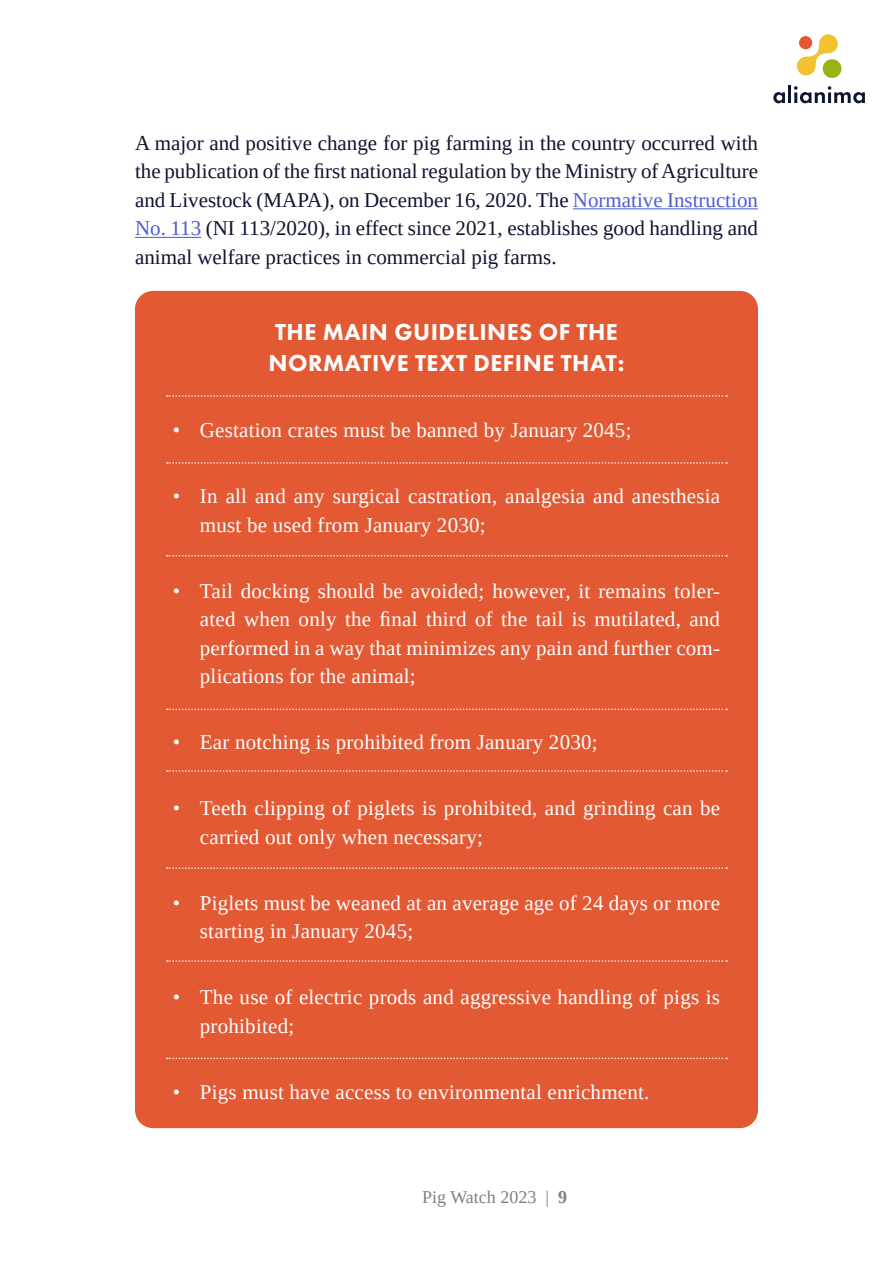
<style>
.page{position:relative;width:893px;height:1263px;background:#fff}
.page>*{position:absolute;margin:0;border:0;box-sizing:border-box;transform-origin:0 0}
.t1{font:800 24px/31.5px "Futura PT";letter-spacing:.02em;color:#fff}
.t2{font:21px/28.5px "Liberation Serif";letter-spacing:.01em;color:#fff}
.t3{font:21px/28.5px "Liberation Serif";color:#0f1430;text-align:justify}
.t4{font:18px "Liberation Serif";color:#808080}
.s1{color:#4f5cd6}
.s2{font-weight:700}
</style>
<div class="page">
<svg style="left:773px;top:92px;width:12px;height:11px"></svg>
<hr style="left:788px;top:85px;width:3px;height:18px;background:#0f1430">
<svg style="left:794px;top:86px;width:71px;height:17px"></svg>
<div style="left:823px;top:59px;width:18px;height:19px;background:#99b312;border-radius:50%"></div>
<svg style="left:797px;top:34px;width:41px;height:41px"></svg>
<div style="left:135px;top:291px;width:623px;height:837px;background:#e35933;border-radius:18px"></div>
<hr style="left:573px;top:208px;width:185px;height:1px;background:#4f5cd6">
<hr style="left:135px;top:237px;width:66px;height:1px;background:#4f5cd6">
<svg style="left:167px;top:462px;width:560px;height:2px"></svg>
<svg style="left:167px;top:555px;width:560px;height:1px"></svg>
<svg style="left:167px;top:708px;width:560px;height:2px"></svg>
<svg style="left:167px;top:770px;width:560px;height:2px"></svg>
<svg style="left:167px;top:867px;width:560px;height:2px"></svg>
<svg style="left:167px;top:960px;width:560px;height:2px"></svg>
<svg style="left:167px;top:1058px;width:560px;height:1px"></svg>
<svg style="left:167px;top:395px;width:560px;height:2px"></svg>
<p class="t3" style="left:135px;top:128px;width:624px">A major and positive change for pig farming in the country occurred with the publication of the first national regulation by the Ministry of Agriculture and Livestock (MAPA), on December 16, 2020. The <span class="s1">Normative Instruction No. 113</span> (NI 113/2020), in effect since 2021, establishes good handling and animal welfare practices in commercial pig farms.</p>
<p class="t1" style="left:269px;top:316px;width:357px">THE MAIN GUIDELINES OF THE<br>NORMATIVE TEXT DEFINE THAT:</p>
<p class="t2" style="left:173px;top:416px;width:460px">• Gestation crates must be banned by January 2045;</p>
<p class="t2" style="left:200px;top:482px;width:522px;text-indent:-27px">• In all and any surgical castration, analgesia and anesthesia must be used from January 2030;</p>
<p class="t2" style="left:200px;top:576px;width:522px;text-align:justify;text-indent:-27px">• Tail docking should be avoided; however, it remains toler&shy;ated when only the final third of the tail is mutilated, and performed in a way that minimizes any pain and further com&shy;plications for the animal;</p>
<p class="t2" style="left:173px;top:728px;width:426px">• Ear notching is prohibited from January 2030;</p>
<p class="t2" style="left:200px;top:794px;width:522px;text-indent:-27px">• Teeth clipping of piglets is prohibited, and grinding can be carried out only when necessary;</p>
<p class="t2" style="left:200px;top:888px;width:522px;text-indent:-27px">• Piglets must be weaned at an average age of 24 days or more starting in January 2045;</p>
<p class="t2" style="left:200px;top:983px;width:522px;text-indent:-27px">• The use of electric prods and aggressive handling of pigs is prohibited;</p>
<p class="t2" style="left:173px;top:1077px;width:478px">• Pigs must have access to environmental enrichment.</p>
<p class="t4" style="left:422px;top:1186px;width:146px">Pig Watch 2023 | <span class="s2">9</span></p>
</div>
